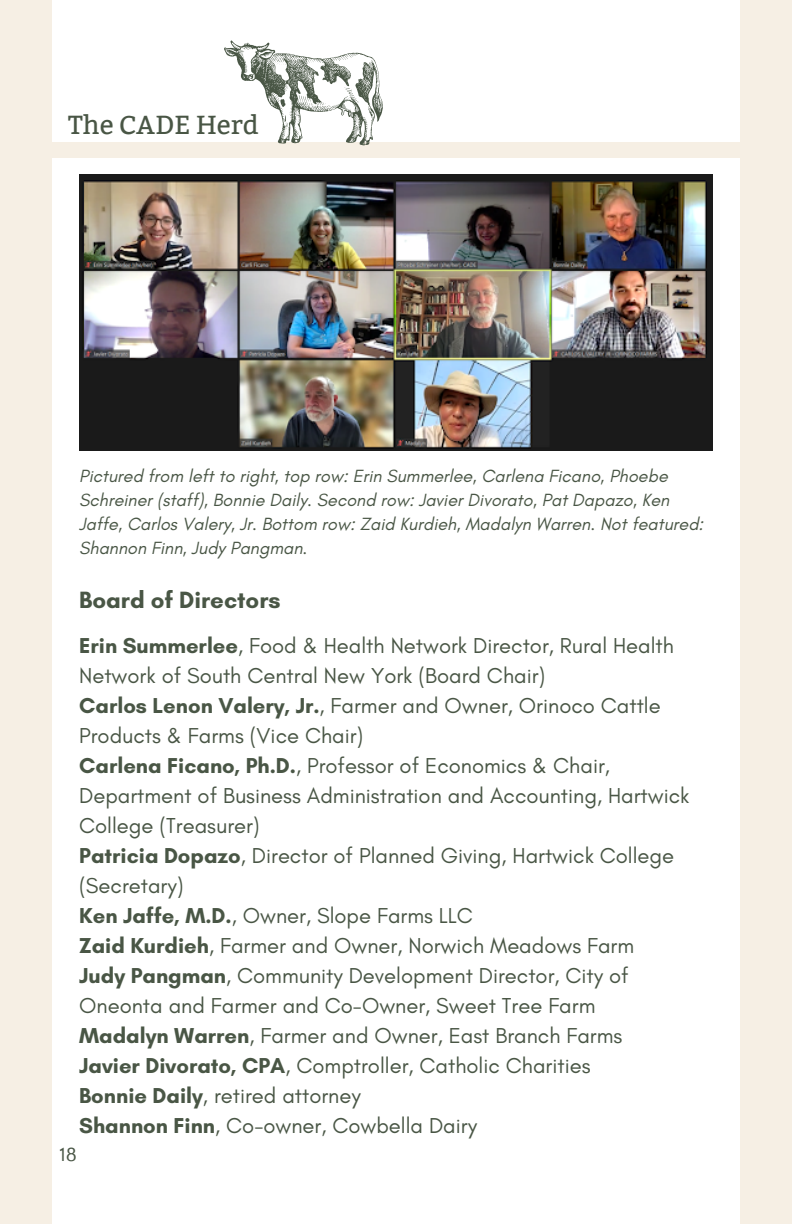
<style>
.page{position:relative;width:792px;height:1224px;background:#fff}
.page>*{position:absolute;margin:0;border:0;box-sizing:border-box;transform-origin:0 0}
.t1{font:26px "Bitter";color:#495645}
.t2{font:700 24px "Glacial Indifference";color:#495645}
.t3{font:22px/30px "Glacial Indifference";color:#495645}
.t4{font:20px "Quattrocento Sans";color:#495645}
.t5{font:italic 18px/24px "Glacial Indifference";color:#495645}
.s1{font-weight:700}
</style>
<div class="page">
<div style="left:0;top:142px;width:792px;height:16px;background:#f6efe4"></div>
<svg style="left:224px;top:40px;width:159px;height:105px"></svg>
<img style="left:79px;top:174px;width:633px;height:276px">
<div style="left:0;top:0;width:52px;height:1224px;background:#f6efe4"></div>
<div style="left:740px;top:0;width:52px;height:1224px;background:#f6efe4"></div>
<h2 class="t1" style="left:68px;top:110px;width:192px">The CADE Herd</h2>
<p class="t5" style="left:79px;top:464px;width:626px">Pictured from left to right, top row: Erin Summerlee, Carlena Ficano, Phoebe Schreiner (staff), Bonnie Daily. Second row: Javier Divorato, Pat Dapazo, Ken Jaffe, Carlos Valery, Jr. Bottom row: Zaid Kurdieh, Madalyn Warren. Not featured:<br>Shannon Finn, Judy Pangman.</p>
<p class="t2" style="left:79px;top:586px;width:203px">Board of Directors</p>
<h1 class="t3" style="left:79px;top:631px;width:612px"><span class="s1">Erin Summerlee</span>, Food &amp; Health Network Director, Rural Health Network of South Central New York (Board Chair)<br><span class="s1">Carlos Lenon Valery, Jr.</span>, Farmer and Owner, Orinoco Cattle Products &amp; Farms (Vice Chair)<br><span class="s1">Carlena Ficano, Ph.D.</span>, Professor of Economics &amp; Chair, Department of Business Administration and Accounting, Hartwick College (Treasurer)<br><span class="s1">Patricia Dopazo</span>, Director of Planned Giving, Hartwick College (Secretary)<br><span class="s1">Ken Jaffe, M.D.</span>, Owner, Slope Farms LLC<br><span class="s1">Zaid Kurdieh</span>, Farmer and Owner, Norwich Meadows Farm<br><span class="s1">Judy Pangman</span>, Community Development Director, City of Oneonta and Farmer and Co-Owner, Sweet Tree Farm <span class="s1">Madalyn Warren</span>, Farmer and Owner, East Branch Farms<br><span class="s1">Javier Divorato, CPA</span>, Comptroller, Catholic Charities<br><span class="s1">Bonnie Daily</span>, retired attorney<br><span class="s1">Shannon Finn</span>, Co-owner, Cowbella Dairy</h1>
<h3 class="t4" style="left:59px;top:1144px;width:19px">18</h3>
</div>
